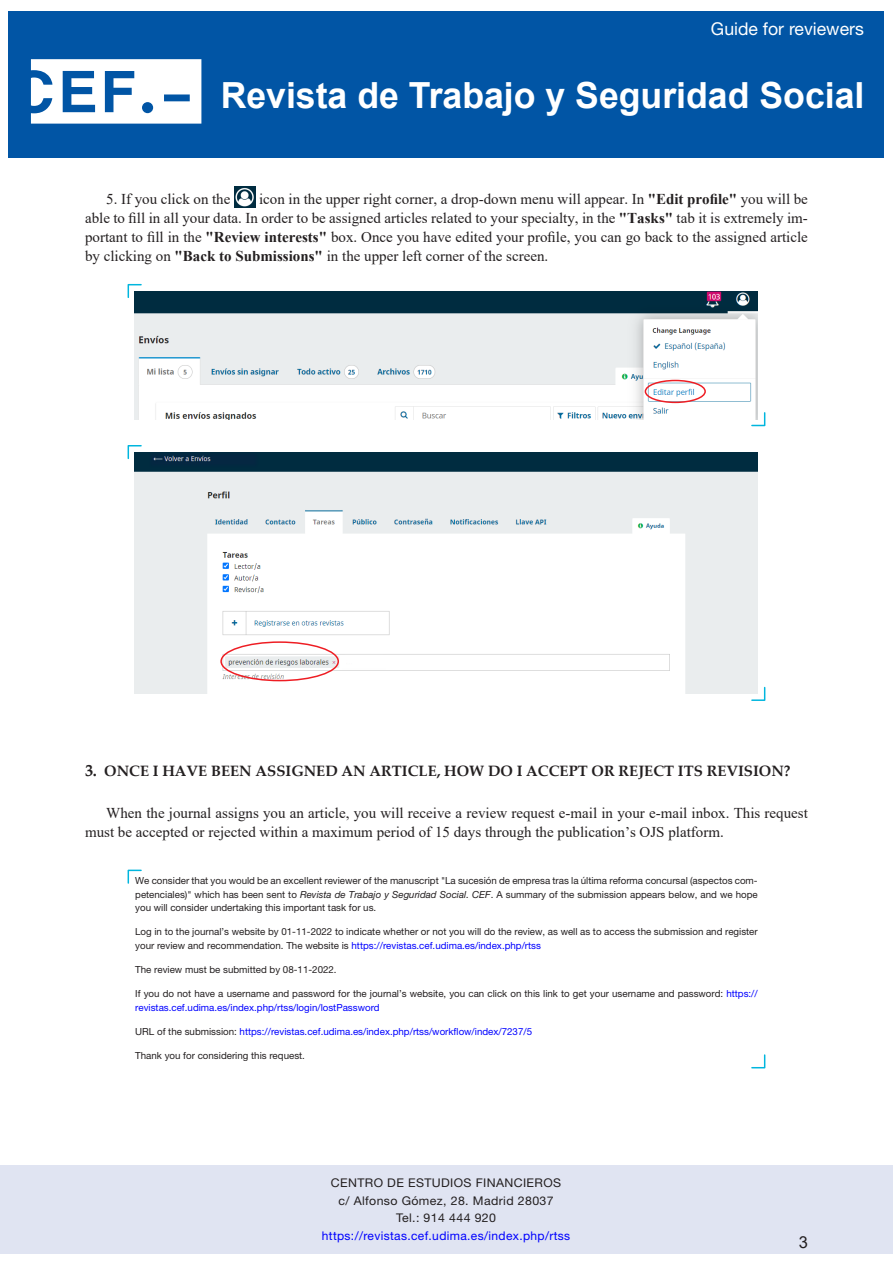
<style>
.page{position:relative;width:893px;height:1263px;background:#fff}
.page>*{position:absolute;margin:0;border:0;box-sizing:border-box;transform-origin:0 0}
.t1{font:700 36px "Arial";color:#fff}
.t2{font:17.7px "Helvetica Neue LT Std";color:#fff}
.t3{font:16.5px "Arial";color:#231f20}
.texto_normal{font:15px/18.8px "Times New Roman";color:#231f20;text-align:justify}
.epígrafe_1{font:700 15px "Palatino Linotype";color:#231f20}
.t4{font:12px/17.7px "Helvetica Neue LT Std";letter-spacing:.03em;color:#231f20;text-align:center}
.t5{font:12px "Helvetica Neue LT Std";letter-spacing:.03em;color:#00f}
.texto_normal-2{font:9.75px/13.5px "Helvetica Neue LT Std";color:#231f20}
.texto_normal-3{font:9.75px "Helvetica Neue LT Std";color:#00f}
.s1{font-weight:700}
.s2{font-size:16.5px}
.s3{font-style:italic}
.s4{color:#00f}
.s5{color:#231f20}
</style>
<div class="page">
<div style="left:0;top:1165px;width:893px;height:88px;background:#e0e4f2"></div>
<div style="left:9px;top:11px;width:875px;height:146px;background:#0155a5"></div>
<svg style="left:31px;top:59px;width:170px;height:65px"></svg>
<img style="left:234px;top:186px;width:22px;height:21px">
<img style="left:135px;top:291px;width:623px;height:128px">
<svg style="left:127px;top:283px;width:16px;height:16px"></svg>
<svg style="left:750px;top:411px;width:16px;height:16px"></svg>
<div style="left:645px;top:380px;width:61px;height:23px;border:2px solid #ee1d23;border-radius:50%"></div>
<img style="left:135px;top:452px;width:623px;height:241px">
<svg style="left:127px;top:445px;width:16px;height:15px"></svg>
<svg style="left:750px;top:686px;width:16px;height:15px"></svg>
<div style="left:220px;top:641px;width:119px;height:40px;border:2px solid #ee1d23;border-radius:50%"></div>
<svg style="left:127px;top:869px;width:15px;height:15px"></svg>
<svg style="left:751px;top:1054px;width:15px;height:15px"></svg>
<h2 class="t2" style="left:711px;top:18px;width:154px">Guide for reviewers</h2>
<h1 class="t1" style="left:221px;top:70px;width:645px">Revista de Trabajo y Seguridad Social</h1>
<p class="texto_normal" style="left:85px;top:190px;width:724px;text-indent:174px">icon in the upper right corner, a drop-down menu will appear. In <span class="s1">"Edit profile"</span> you will be able to fill in all your data. In order to be assigned articles related to your specialty, in the <span class="s1">"Tasks"</span> tab it is extremely im&shy;portant to fill in the <span class="s1">"Review interests"</span> box. Once you have edited your profile, you can go back to the assigned article by clicking on <span class="s1">"Back to Submissions"</span> in the upper left corner of the screen.</p>
<p class="texto_normal" style="left:106px;top:190px;width:126px">5. If you click on the</p>
<p class="epígrafe_1" style="left:85px;top:760px;width:707px"><span class="s2">3.</span> ONCE I HAVE BEEN ASSIGNED AN ARTICLE, HOW DO I ACCEPT OR REJECT ITS REVISION?</p>
<p class="texto_normal" style="left:85px;top:803px;width:724px;text-indent:21px">When the journal assigns you an article, you will receive a review request e-mail in your e-mail inbox. This request must be accepted or rejected within a maximum period of 15 days through the publication’s OJS platform.</p>
<p class="texto_normal-2" style="left:135px;top:874px;width:624px;text-align:justify">We consider that you would be an excellent reviewer of the manuscript "La sucesión de empresa tras la última reforma concursal (aspectos com&shy;petenciales)" which has been sent to <span class="s3">Revista de Trabajo y Seguridad Social. CEF</span>. A summary of the submission appears below, and we hope you will consider undertaking this important task for us.</p>
<p class="texto_normal-2" style="left:135px;top:925px;width:624px">Log in to the journal’s website by 01-11-2022 to indicate whether or not you will do the review, as well as to access the submission and register your review and recommendation. The website is <span class="s4">https://revistas.cef.udima.es/index.php/rtss</span></p>
<p class="texto_normal-2" style="left:135px;top:962px;width:203px">The review must be submitted by 08-11-2022.</p>
<p class="texto_normal-2" style="left:135px;top:987px;width:624px">If you do not have a username and password for the journal’s website, you can click on this link to get your username and password: <span class="s4">https:// revistas.cef.udima.es/index.php/rtss/login/lostPassword</span></p>
<p class="texto_normal-3" style="left:135px;top:1025px;width:398px"><span class="s5">URL of the submission:</span> https://revistas.cef.udima.es/index.php/rtss/workflow/index/7237/5</p>
<p class="texto_normal-2" style="left:135px;top:1048px;width:171px">Thank you for considering this request.</p>
<p class="t4" style="left:331px;top:1173px;width:232px">CENTRO DE ESTUDIOS FINANCIEROS c/ Alfonso Gómez, 28. Madrid 28037<br>Tel.: 914 444 920</p>
<p class="t5" style="left:322px;top:1229px;width:250px">https://revistas.cef.udima.es/index.php/rtss</p>
<h3 class="t3" style="left:799px;top:1230px;width:11px">3</h3>
</div>
